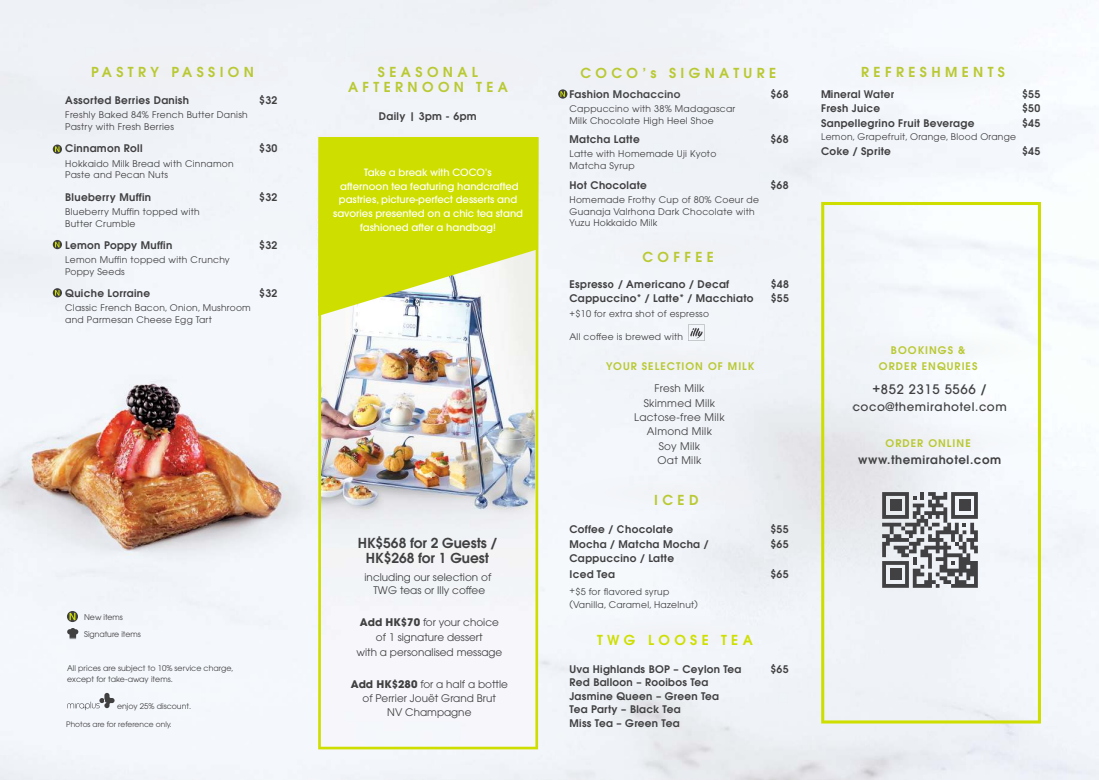
<style>
.page{position:relative;width:1099px;height:780px;background:#fff}
.page>*{position:absolute;margin:0;border:0;box-sizing:border-box;transform-origin:0 0}
.t1{font:600 13.75px/15.6px "Avant Garde";letter-spacing:.32em;color:#b9c932;text-align:center}
.t2{font:600 13.75px/15.5px "Avant Garde";color:#404041;text-align:center}
.t3{font:600 13.75px "Avant Garde";letter-spacing:.32em;color:#cedf00}
.t4{font:500 13px "Avant Garde";letter-spacing:.05em;color:#404041}
.t5{font:500 11.75px "Avant Garde";letter-spacing:.05em;color:#404041}
.t6{font:600 11.75px "Avant Garde";letter-spacing:.05em;color:#404041}
.t7{font:600 10.5px/13px "Avant Garde";letter-spacing:.03em;color:#404041}
.t8{font:10.5px/15px "Avant Garde";color:#404041;text-align:center}
.t9{font:10.5px/14.4px "Avant Garde";letter-spacing:.03em;color:#404041;text-align:center}
.t10{font:600 10.5px/15.6px "Avant Garde";letter-spacing:.1em;color:#b9c932;text-align:center}
.t11{font:600 10.5px "Avant Garde";color:#d4df4f}
.t12{font:500 10px/13.8px "Avant Garde";color:#fff;text-align:center}
.t13{font:9.12px/11.8px "Avant Garde";letter-spacing:.03em;color:#404041}
.t14{font:7.88px/11.8px "Avant Garde";color:#404041}
.t15{font:7.5px "Avant Garde";color:#404041}
.s1{font-weight:700}
</style>
<div class="page">
<img style="left:0;top:0;width:1098px;height:780px">
<img style="left:318px;top:316px;width:220px;height:433px">
<svg style="left:67px;top:692px;width:48px;height:18px"></svg>
<svg style="left:821px;top:202px;width:219px;height:521px;fill:#f2f5f9"></svg>
<svg style="left:67px;top:627px;width:12px;height:12px"></svg>
<svg style="left:67px;top:611px;width:11px;height:11px"></svg>
<svg style="left:69px;top:613px;width:6px;height:7px"></svg>
<svg style="left:688px;top:324px;width:16px;height:5px"></svg>
<svg style="left:53px;top:144px;width:9px;height:10px"></svg>
<svg style="left:55px;top:146px;width:4px;height:6px"></svg>
<svg style="left:53px;top:240px;width:9px;height:9px"></svg>
<svg style="left:55px;top:242px;width:4px;height:5px"></svg>
<svg style="left:53px;top:288px;width:9px;height:9px"></svg>
<svg style="left:55px;top:290px;width:4px;height:5px"></svg>
<svg style="left:882px;top:492px;width:95px;height:95px"></svg>
<div style="left:889px;top:499px;width:12px;height:12px;background:#414143"></div>
<div style="left:958px;top:499px;width:12px;height:12px;background:#414143"></div>
<div style="left:889px;top:568px;width:12px;height:12px;background:#414143"></div>
<svg style="left:318px;top:137px;width:220px;height:179px;background:#d1e02a"></svg>
<img style="left:56px;top:40px;width:243px;height:62px">
<img style="left:309px;top:42px;width:239px;height:62px">
<div style="left:812px;top:42px;width:241px;height:62px;background:#f4f7fc"></div>
<div style="left:59px;top:33px;width:232px;height:79px;background:#eff1f6"></div>
<div style="left:548px;top:34px;width:264px;height:80px;background:#eff2f7"></div>
<div style="left:829px;top:33px;width:212px;height:79px;background:#f5f8fc"></div>
<div style="left:558px;top:228px;width:243px;height:43px;background:#f1f4f9"></div>
<div style="left:610px;top:218px;width:140px;height:79px;background:#f1f4f9"></div>
<img style="left:556px;top:470px;width:243px;height:43px">
<div style="left:622px;top:460px;width:113px;height:80px;background:#f2f5f9"></div>
<img style="left:554px;top:611px;width:244px;height:43px">
<div style="left:565px;top:601px;width:224px;height:80px;background:#f2f5fa"></div>
<img style="left:563px;top:338px;width:244px;height:43px">
<div style="left:574px;top:329px;width:213px;height:76px;background:#f1f4f9"></div>
<img style="left:811px;top:327px;width:244px;height:43px">
<div style="left:846px;top:313px;width:164px;height:91px;background:#f5f8fc"></div>
<img style="left:811px;top:420px;width:244px;height:42px">
<img style="left:853px;top:405px;width:151px;height:76px">
<div style="left:316px;top:33px;width:228px;height:95px;background:#eff2f7"></div>
<h1 class="t1" style="left:91px;top:65px;width:164px">PASTRY PASSION</h1>
<h1 class="t1" style="left:580px;top:66px;width:197px">COCO’s SIGNATURE</h1>
<h1 class="t1" style="left:861px;top:65px;width:145px">REFRESHMENTS</h1>
<h1 class="t1" style="left:348px;top:65px;width:161px">SEASONAL<br>AFTERNOON TEA</h1>
<p class="t7" style="left:569px;top:88px;width:112px">Fashion Mochaccino</p>
<p class="t7" style="left:770px;top:88px;width:20px">$68</p>
<p class="t13" style="left:569px;top:104px;width:167px">Cappuccino with 38% Madagascar<br>Milk Chocolate High Heel Shoe</p>
<p class="t7" style="left:569px;top:133px;width:72px">Matcha Latte</p>
<p class="t7" style="left:770px;top:133px;width:20px">$68</p>
<p class="t13" style="left:569px;top:149px;width:148px">Latte with Homemade Uji Kyoto<br>Matcha Syrup</p>
<p class="t7" style="left:569px;top:179px;width:79px">Hot Chocolate</p>
<p class="t7" style="left:770px;top:179px;width:20px">$68</p>
<p class="t13" style="left:569px;top:194px;width:191px">Homemade Frothy Cup of 80% Coeur de<br>Guanaja Valrhona Dark Chocolate with<br>Yuzu Hokkaido Milk</p>
<p class="t7" style="left:821px;top:88px;width:74px">Mineral Water</p>
<p class="t7" style="left:1021px;top:88px;width:20px">$55</p>
<p class="t7" style="left:821px;top:102px;width:61px">Fresh Juice</p>
<p class="t7" style="left:1021px;top:102px;width:20px">$50</p>
<p class="t7" style="left:821px;top:117px;width:155px">Sanpellegrino Fruit Beverage</p>
<p class="t7" style="left:1022px;top:117px;width:20px">$45</p>
<p class="t13" style="left:821px;top:131px;width:196px">Lemon, Grapefruit, Orange, Blood Orange</p>
<p class="t7" style="left:821px;top:145px;width:71px">Coke / Sprite</p>
<p class="t7" style="left:1022px;top:145px;width:20px">$45</p>
<p class="t7" style="left:65px;top:94px;width:125px">Assorted Berries Danish</p>
<p class="t7" style="left:259px;top:94px;width:20px">$32</p>
<p class="t13" style="left:65px;top:110px;width:184px">Freshly Baked 84% French Butter Danish<br>Pastry with Fresh Berries</p>
<p class="t7" style="left:65px;top:143px;width:79px">Cinnamon Roll</p>
<p class="t7" style="left:259px;top:143px;width:20px">$30</p>
<p class="t13" style="left:65px;top:158px;width:170px">Hokkaido Milk Bread with Cinnamon<br>Paste and Pecan Nuts</p>
<p class="t7" style="left:65px;top:191px;width:87px">Blueberry Muffin</p>
<p class="t7" style="left:259px;top:191px;width:20px">$32</p>
<p class="t13" style="left:65px;top:206px;width:136px">Blueberry Muffin topped with<br>Butter Crumble</p>
<p class="t7" style="left:65px;top:239px;width:109px">Lemon Poppy Muffin</p>
<p class="t7" style="left:259px;top:239px;width:20px">$32</p>
<p class="t13" style="left:65px;top:254px;width:166px">Lemon Muffin topped with Crunchy<br>Poppy Seeds</p>
<p class="t7" style="left:65px;top:287px;width:86px">Quiche Lorraine</p>
<p class="t7" style="left:259px;top:287px;width:20px">$32</p>
<p class="t13" style="left:65px;top:302px;width:187px">Classic French Bacon, Onion, Mushroom and Parmesan Cheese Egg Tart</p>
<p class="t7" style="left:379px;top:110px;width:99px">Daily | 3pm - 6pm</p>
<p class="t12" style="left:333px;top:166px;width:191px">Take a break with COCO’s<br>afternoon tea featuring handcrafted pastries, picture-perfect desserts and savories presented on a chic tea stand fashioned after a handbag!</p>
<h1 class="t1" style="left:642px;top:249px;width:73px">COFFEE</h1>
<p class="t7" style="left:569px;top:278px;width:161px">Espresso / Americano / Decaf</p>
<p class="t7" style="left:770px;top:278px;width:20px">$48</p>
<p class="t7" style="left:569px;top:292px;width:185px">Cappuccino* / Latte* / Macchiato</p>
<p class="t7" style="left:770px;top:292px;width:20px">$55</p>
<p class="t13" style="left:569px;top:308px;width:141px">+$10 for extra shot of espresso</p>
<p class="t14" style="left:84px;top:609px;width:58px;line-height:17px">New items<br>Signature items</p>
<p class="t14" style="left:67px;top:662px;width:168px">All prices are subject to 10% service charge, except for take-away items.</p>
<p class="t14" style="left:117px;top:700px;width:76px">enjoy 25% discount.</p>
<p class="t15" style="left:66px;top:720px;width:107px">Photos are for reference only.</p>
<h1 class="t2" style="left:358px;top:535px;width:141px">HK$568 for 2 Guests /<br>HK$268 for 1 Guest</h1>
<p class="t8" style="left:364px;top:571px;width:128px;line-height:13.1px">including our selection of<br>TWG teas or Illy coffee</p>
<p class="t8" style="left:356px;top:615px;width:147px"><span class="s1">Add HK$70</span> for your choice of 1 signature dessert<br>with a personalised message</p>
<p class="t8" style="left:351px;top:678px;width:159px;line-height:13.8px"><span class="s1">Add HK$280</span> for a half a bottle of Perrier Jouët Grand Brut<br>NV Champagne</p>
<p class="t13" style="left:569px;top:332px;width:115px">All coffee is brewed with</p>
<p class="t11" style="left:678px;top:358px;width:4px">:</p>
<p class="t9" style="left:634px;top:382px;width:92px">Fresh Milk<br>Skimmed Milk<br>Lactose-free Milk<br>Almond Milk<br>Soy Milk<br>Oat Milk</p>
<p class="t10" style="left:606px;top:359px;width:150px">YOUR SELECTION OF MILK</p>
<h1 class="t1" style="left:654px;top:492px;width:46px">ICED</h1>
<p class="t7" style="left:569px;top:523px;width:105px">Coffee / Chocolate</p>
<p class="t7" style="left:770px;top:523px;width:20px">$55</p>
<p class="t7" style="left:569px;top:538px;width:140px">Mocha / Matcha Mocha /</p>
<p class="t7" style="left:770px;top:538px;width:20px">$65</p>
<p class="t7" style="left:569px;top:551px;width:106px;line-height:15.6px">Cappuccino / Latte<br>Iced Tea</p>
<p class="t7" style="left:770px;top:568px;width:20px">$65</p>
<p class="t13" style="left:569px;top:585px;width:130px;line-height:13px">+$5 for flavored syrup (Vanilla, Caramel, Hazelnut)</p>
<h1 class="t3" style="left:597px;top:633px;width:157px">TWG LOOSE TEA</h1>
<p class="t7" style="left:569px;top:663px;width:173px">Uva Highlands BOP – Ceylon Tea</p>
<p class="t7" style="left:770px;top:663px;width:20px">$65</p>
<p class="t7" style="left:569px;top:676px;width:151px">Red Balloon – Rooibos Tea<br>Jasmine Queen – Green Tea<br>Tea Party – Black Tea</p>
<p class="t7" style="left:569px;top:717px;width:111px">Miss Tea – Green Tea</p>
<p class="t10" style="left:879px;top:343px;width:100px">BOOKINGS &amp;<br>ORDER ENQURIES</p>
<h2 class="t4" style="left:872px;top:384px;width:116px">+852 2315 5566 /</h2>
<p class="t5" style="left:852px;top:402px;width:156px">coco@themirahotel.com</p>
<p class="t10" style="left:885px;top:436px;width:87px">ORDER ONLINE</p>
<p class="t6" style="left:858px;top:453px;width:144px">www.themirahotel.com</p>
</div>
